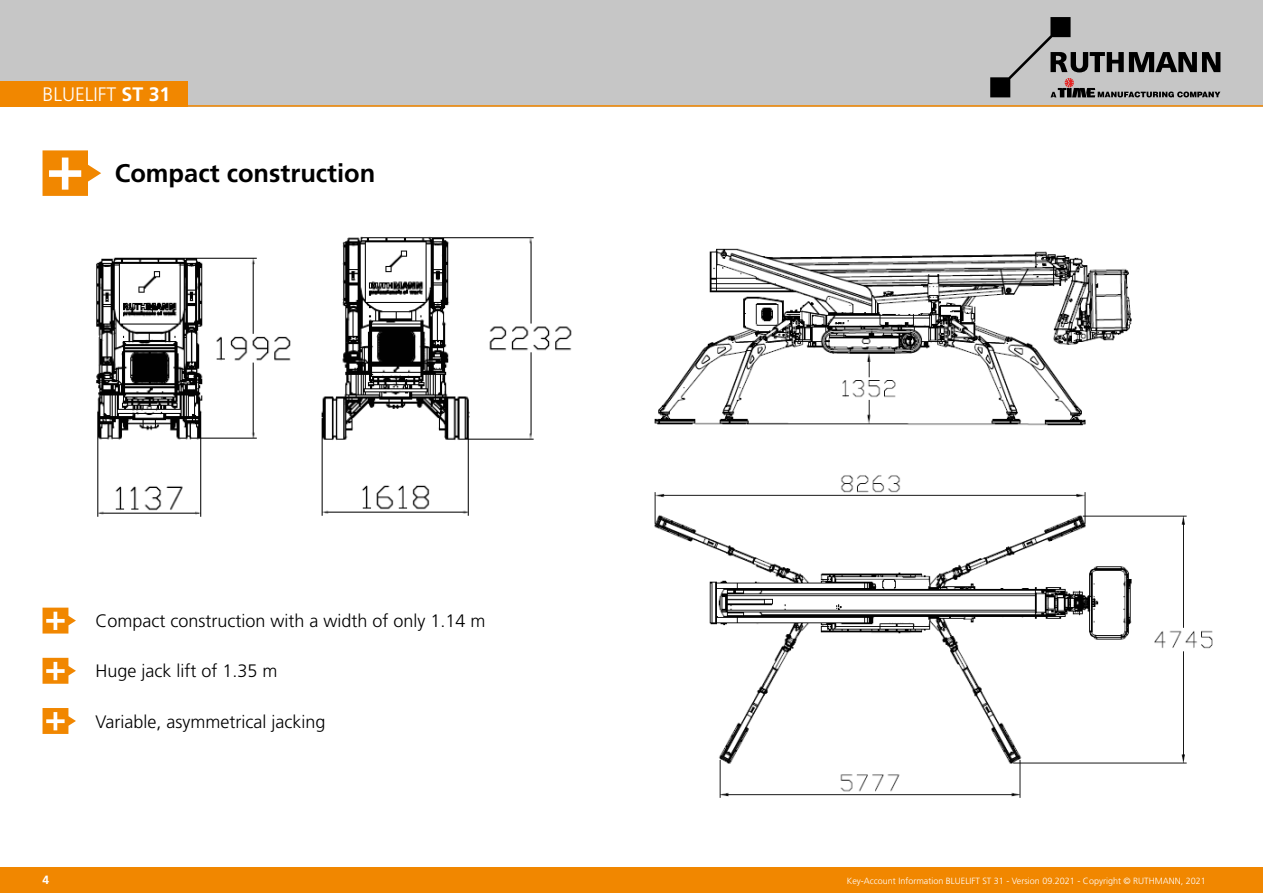
<style>
.page{position:relative;width:1263px;height:893px;background:#fff}
.page>*{position:absolute;margin:0;border:0;box-sizing:border-box;transform-origin:0 0}
.t1{font:700 25.5px "Frutiger LT Std";color:#000}
.t2{font:300 19.5px "Frutiger LT Std";color:#fff}
.t3{font:300 18px "Frutiger LT Std";color:#000}
.t4{font:700 12px "Frutiger LT Std";color:#fff}
.t5{font:300 9px "Frutiger LT Std";color:#fff}
.s1{font-weight:700}
</style>
<div class="page">
<div style="left:0;top:867px;width:1263px;height:26px;background:#f18700"></div>
<div style="left:0;top:0;width:1263px;height:106px;background:#c6c6c6"></div>
<div style="left:0;top:81px;width:188px;height:25px;background:#f18700"></div>
<hr style="left:0;top:105px;width:1263px;height:2px;background:#f18700">
<svg style="left:990px;top:17px;width:230px;height:80px"></svg>
<img style="left:96px;top:236px;width:476px;height:281px">
<img style="left:654px;top:248px;width:559px;height:550px">
<svg style="left:43px;top:608px;width:33px;height:25px"></svg>
<svg style="left:43px;top:658px;width:33px;height:26px"></svg>
<svg style="left:43px;top:708px;width:33px;height:26px"></svg>
<svg style="left:43px;top:150px;width:58px;height:46px"></svg>
<p class="t2" style="left:43px;top:83px;width:129px">BLUELIFT <span class="s1">ST 31</span></p>
<h1 class="t1" style="left:115px;top:158px;width:262px">Compact construction</h1>
<p class="t3" style="left:95px;top:611px;width:392px">Compact construction with a width of only 1.14 m</p>
<p class="t3" style="left:95px;top:661px;width:184px">Huge jack lift of 1.35 m</p>
<p class="t3" style="left:95px;top:711px;width:231px">Variable, asymmetrical jacking</p>
<p class="t4" style="left:43px;top:872px;width:8px">4</p>
<p class="t5" style="left:847px;top:875px;width:360px">Key-Account Information BLUELIFT ST 31 - Version 09.2021 - Copyright © RUTHMANN, 2021</p>
</div>
